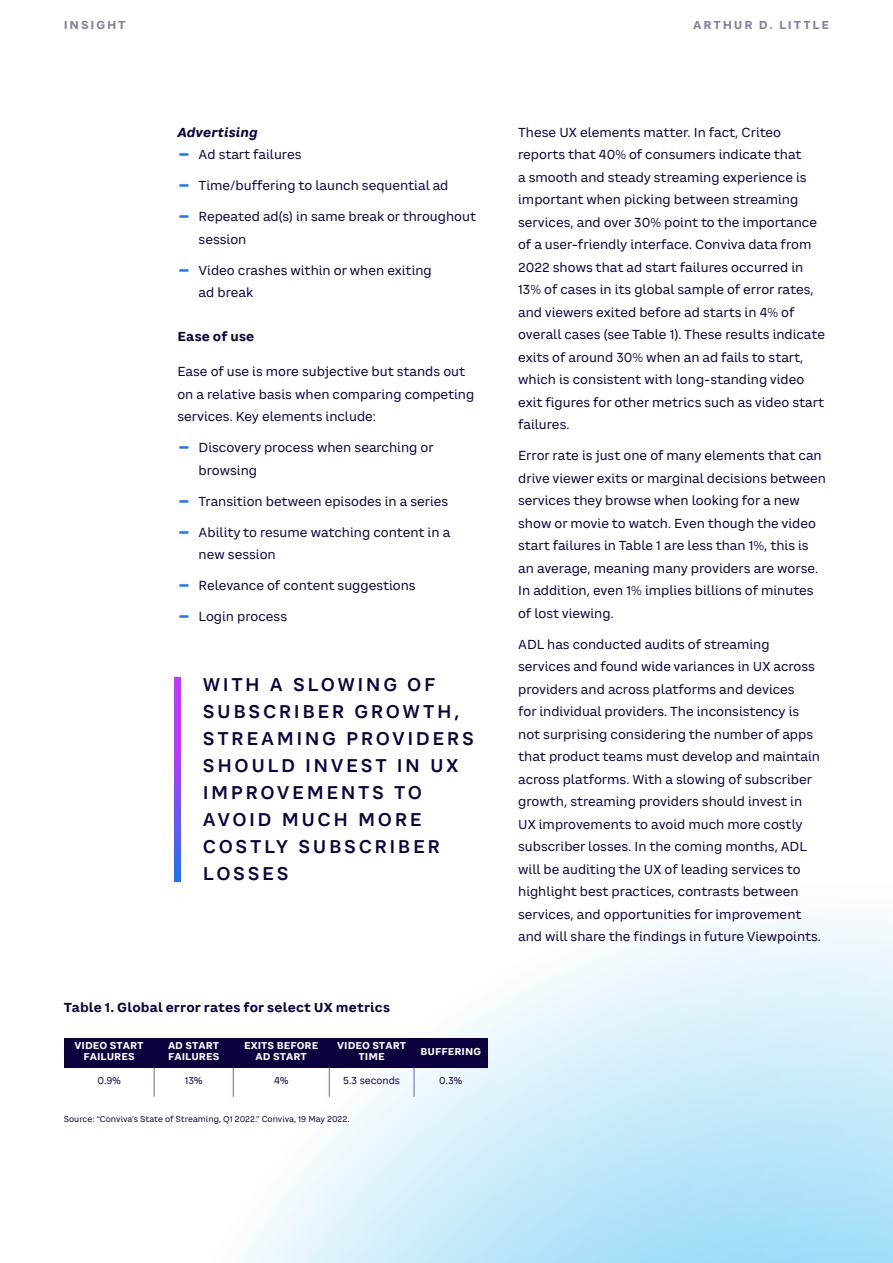
<style>
.page{position:relative;width:893px;height:1263px;background:#fff}
.page>*{position:absolute;margin:0;border:0;box-sizing:border-box;transform-origin:0 0}
.IN_LARGE_PULLOUT_TEX{font:600 18px/27px "CA Saygon Text";letter-spacing:.14em;color:#0d003f}
.BODYTEXT_8_5_15{font:12.75px/22.5px "CA Saygon Text";color:#0d003f}
.IMAGE_TITLE_8_5_15{font:700 12.75px "CA Saygon Text";letter-spacing:.015em;color:#0d003f}
.BODYTEXT_SUBHEADING{font:italic 700 12.75px "CA Saygon Text";letter-spacing:.01em;color:#0d003f}
.SUBHEADING_LEVEL_2_8{font:700 12.75px "CA Saygon Text";letter-spacing:.015em;color:#0d003f}
.t1{font:700 11.25px "CA Saygon Text";letter-spacing:.16em;color:#86809f}
.t2{font:700 9.75px/10.6px "CA Saygon Text";color:#fff;text-align:center}
.t3{font:9.75px "CA Saygon Text";color:#0d003f}
.GRAPH_IMAGE_SOURCE_T{font:8.25px "CA Saygon Text";color:#0d003f}
.s1{font-size:27px;color:#1774f5}
</style>
<div class="page">
<svg style="left:115px;top:914px;width:778px;height:349px"></svg>
<svg style="left:174px;top:677px;width:7px;height:204px"></svg>
<div style="left:64px;top:1038px;width:90px;height:29px;background:#0d003f"></div>
<div style="left:154px;top:1038px;width:79px;height:29px;background:#0d003f"></div>
<div style="left:233px;top:1038px;width:96px;height:29px;background:#0d003f"></div>
<div style="left:329px;top:1038px;width:85px;height:29px;background:#0d003f"></div>
<div style="left:414px;top:1038px;width:73px;height:29px;background:#0d003f"></div>
<hr style="left:154px;top:1067px;width:1px;height:30px;background:#6e668c">
<hr style="left:233px;top:1067px;width:1px;height:30px;background:#6e668c">
<hr style="left:329px;top:1067px;width:1px;height:30px;background:#6e668c">
<hr style="left:414px;top:1067px;width:1px;height:30px;background:#6e668c">
<p class="t1" style="left:64px;top:16px;width:63px">INSIGHT</p>
<p class="t1" style="left:693px;top:16px;width:138px">ARTHUR D. LITTLE</p>
<p class="BODYTEXT_SUBHEADING" style="left:177px;top:122px;width:82px">Advertising</p>
<p class="BODYTEXT_8_5_15" style="left:177px;top:143px;width:126px"><span class="s1">-</span> Ad start failures</p>
<p class="BODYTEXT_8_5_15" style="left:177px;top:174px;width:273px"><span class="s1">-</span> Time/buffering to launch sequential ad</p>
<p class="BODYTEXT_8_5_15" style="left:199px;top:205px;width:279px;text-indent:-21px"><span class="s1">-</span> Repeated ad(s) in same break or throughout session</p>
<p class="BODYTEXT_8_5_15" style="left:199px;top:259px;width:235px;text-indent:-21px"><span class="s1">-</span> Video crashes within or when exiting ad break</p>
<p class="SUBHEADING_LEVEL_2_8" style="left:177px;top:326px;width:79px">Ease of use</p>
<p class="BODYTEXT_8_5_15" style="left:177px;top:360px;width:298px">Ease of use is more subjective but stands out on a relative basis when comparing competing services. Key elements include:</p>
<p class="BODYTEXT_8_5_15" style="left:199px;top:436px;width:237px;text-indent:-21px"><span class="s1">-</span> Discovery process when searching or browsing</p>
<p class="BODYTEXT_8_5_15" style="left:177px;top:490px;width:272px"><span class="s1">-</span> Transition between episodes in a series</p>
<p class="BODYTEXT_8_5_15" style="left:199px;top:521px;width:253px;text-indent:-21px"><span class="s1">-</span> Ability to resume watching content in a new session</p>
<p class="BODYTEXT_8_5_15" style="left:177px;top:574px;width:240px"><span class="s1">-</span> Relevance of content suggestions</p>
<p class="BODYTEXT_8_5_15" style="left:177px;top:605px;width:111px"><span class="s1">-</span> Login process</p>
<p class="IN_LARGE_PULLOUT_TEX" style="left:203px;top:671px;width:272px">WITH A SLOWING OF<br>SUBSCRIBER GROWTH,<br>STREAMING PROVIDERS<br>SHOULD INVEST IN UX<br>IMPROVEMENTS TO<br>AVOID MUCH MORE<br>COSTLY SUBSCRIBER<br>LOSSES</p>
<p class="IMAGE_TITLE_8_5_15" style="left:64px;top:998px;width:328px">Table 1. Global error rates for select UX metrics</p>
<p class="t2" style="left:74px;top:1040px;width:71px">VIDEO START<br>FAILURES</p>
<p class="t2" style="left:168px;top:1040px;width:53px;text-align:left">AD START<br>FAILURES</p>
<p class="t2" style="left:244px;top:1040px;width:76px">EXITS BEFORE<br>AD START</p>
<p class="t2" style="left:337px;top:1040px;width:71px">VIDEO START<br>TIME</p>
<p class="t2" style="left:421px;top:1046px;width:62px">BUFFERING</p>
<p class="t3" style="left:97px;top:1074px;width:25px">0.9%</p>
<p class="t3" style="left:185px;top:1074px;width:19px">13%</p>
<p class="t3" style="left:274px;top:1074px;width:16px">4%</p>
<p class="t3" style="left:343px;top:1074px;width:58px">5.3 seconds</p>
<p class="t3" style="left:439px;top:1074px;width:24px">0.3%</p>
<p class="GRAPH_IMAGE_SOURCE_T" style="left:64px;top:1113px;width:287px">Source: “Conviva’s State of Streaming, Q1 2022.” Conviva, 19 May 2022.</p>
<p class="BODYTEXT_8_5_15" style="left:518px;top:121px;width:308px">These UX elements matter. In fact, Criteo reports that 40% of consumers indicate that<br>a smooth and steady streaming experience is important when picking between streaming services, and over 30% point to the importance of a user-friendly interface. Conviva data from 2022 shows that ad start failures occurred in 13% of cases in its global sample of error rates, and viewers exited before ad starts in 4% of overall cases (see Table 1). These results indicate exits of around 30% when an ad fails to start, which is consistent with long-standing video exit figures for other metrics such as video start failures.</p>
<p class="BODYTEXT_8_5_15" style="left:518px;top:444px;width:309px">Error rate is just one of many elements that can drive viewer exits or marginal decisions between services they browse when looking for a new show or movie to watch. Even though the video start failures in Table 1 are less than 1%, this is an average, meaning many providers are worse.<br>In addition, even 1% implies billions of minutes of lost viewing.</p>
<p class="BODYTEXT_8_5_15" style="left:518px;top:633px;width:304px">ADL has conducted audits of streaming services and found wide variances in UX across providers and across platforms and devices<br>for individual providers. The inconsistency is not surprising considering the number of apps that product teams must develop and maintain across platforms. With a slowing of subscriber growth, streaming providers should invest in UX improvements to avoid much more costly subscriber losses. In the coming months, ADL will be auditing the UX of leading services to highlight best practices, contrasts between services, and opportunities for improvement and will share the findings in future Viewpoints.</p>
</div>
